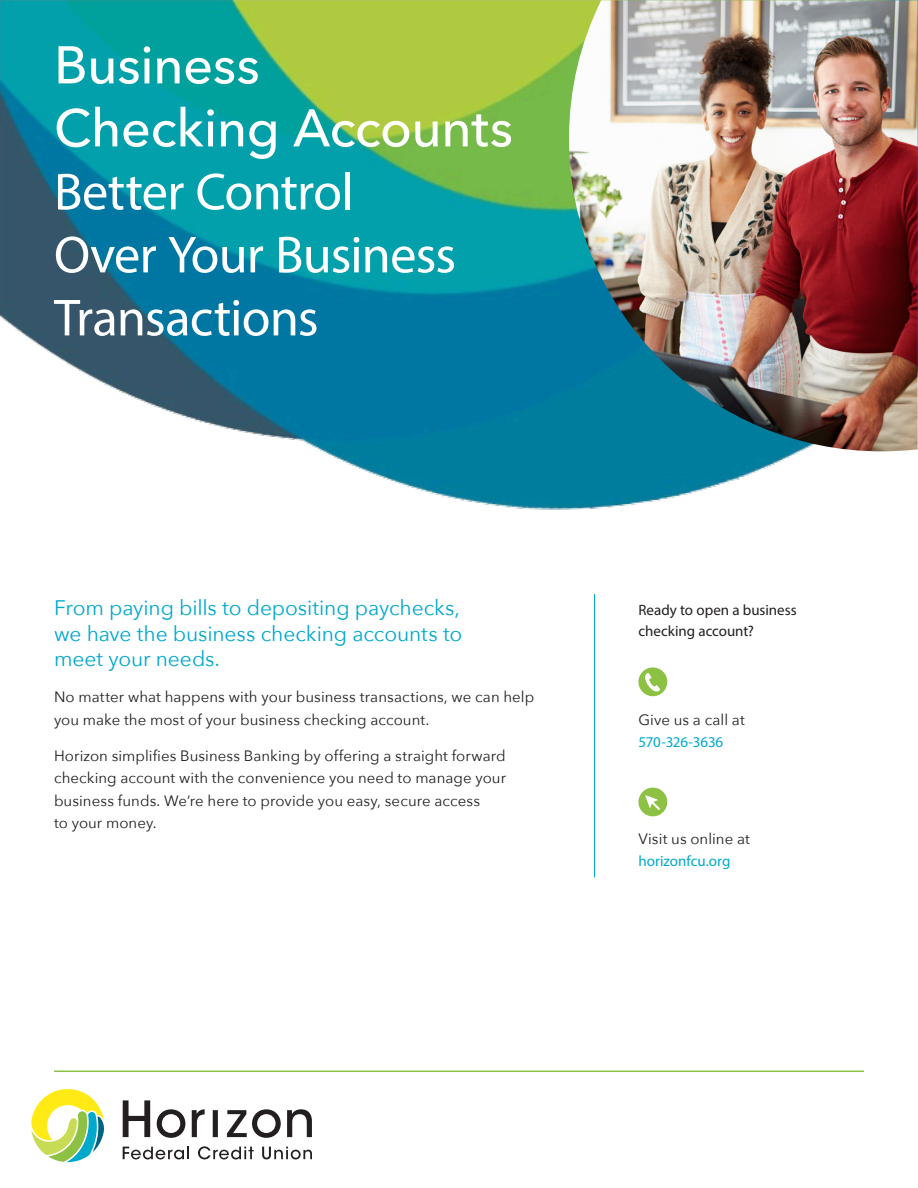
<style>
.page{position:relative;width:918px;height:1188px;background:#fff}
.page>*{position:absolute;margin:0;border:0;box-sizing:border-box;transform-origin:0 0}
.t1{font:52.5px/63px "Myriad Pro";letter-spacing:-.015em;color:#fff}
.t2{font:500 52.5px/63px "Avenir Next";letter-spacing:-.01em;color:#fff}
.t3{font:21px/25.5px "Avenir Next";letter-spacing:-.005em;color:#00a8cc}
.t4{font:15px/22.5px "Avenir Next";letter-spacing:.005em;color:#231f20}
.t5{font:15px/21px "Myriad Pro";color:#231f20}
.s1{font-family:"Myriad Pro";color:#00a8cc}
</style>
<div class="page">
<svg style="left:123px;top:1100px;width:27px;height:37px"></svg>
<svg style="left:157px;top:1109px;width:28px;height:29px"></svg>
<svg style="left:192px;top:1109px;width:13px;height:28px"></svg>
<div style="left:213px;top:1110px;width:5px;height:27px;background:#231f20"></div>
<svg style="left:227px;top:1109px;width:54px;height:29px"></svg>
<svg style="left:287px;top:1109px;width:25px;height:28px"></svg>
<svg style="left:123px;top:1147px;width:66px;height:12px"></svg>
<svg style="left:198px;top:1146px;width:56px;height:13px"></svg>
<svg style="left:262px;top:1147px;width:50px;height:12px"></svg>
<svg style="left:31px;top:1089px;width:73px;height:73px"></svg>
<img style="left:0;top:0;width:894px;height:510px">
<hr style="left:54px;top:1071px;width:810px;height:1px;background:#8cc144">
<img style="left:569px;top:0;width:349px;height:451px">
<hr style="left:594px;top:594px;width:1px;height:284px;background:#00a8cc">
<svg style="left:638px;top:667px;width:29px;height:29px"></svg>
<svg style="left:638px;top:788px;width:29px;height:28px"></svg>
<p class="t2" style="left:54px;top:32px;width:461px">Business<br>Checking Accounts</p>
<p class="t1" style="left:54px;top:159px;width:404px">Better Control<br>Over Your Business<br>Transactions</p>
<p class="t3" style="left:54px;top:594px;width:410px">From paying bills to depositing paychecks, we have the business checking accounts to meet your needs.</p>
<p class="t4" style="left:54px;top:685px;width:482px">No matter what happens with your business transactions, we can help you make the most of your business checking account.</p>
<p class="t4" style="left:54px;top:743px;width:454px">Horizon simplifies Business Banking by offering a straight forward checking account with the convenience you need to manage your business funds. We’re here to provide you easy, secure access<br>to your money.</p>
<p class="t5" style="left:638px;top:599px;width:160px">Ready to open a business checking account?</p>
<p class="t4" style="left:638px;top:707px;width:108px">Give us a call at<br><span class="s1">570-326-3636</span></p>
<p class="t4" style="left:638px;top:827px;width:113px">Visit us online at <span class="s1">horizonfcu.org</span></p>
</div>
